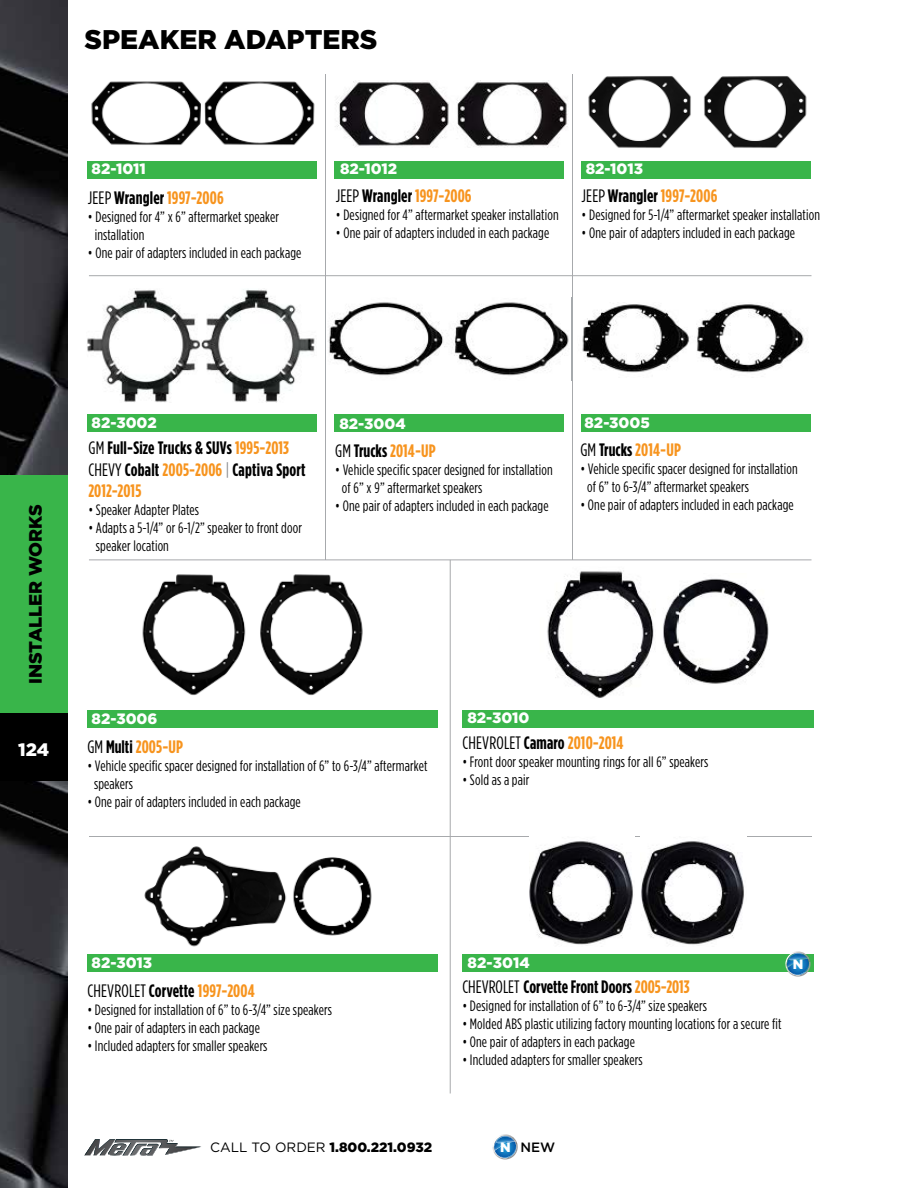
<style>
.page{position:relative;width:918px;height:1188px;background:#fff}
.page>*{position:absolute;margin:0;border:0;box-sizing:border-box;transform-origin:0 0}
.t1{font:900 27px "Gotham";color:#000}
.t2{font:700 18px/21.6px "Gotham Condensed";letter-spacing:.01em;color:#000}
.t3{font:700 18px "Gotham Condensed";letter-spacing:.01em;color:#f7941e}
.t4{font:18px "Gotham Condensed";letter-spacing:.01em;color:#000}
.t5{font:900 18px "Gotham";color:#000}
.t6{font:900 18px "Gotham";color:#fff}
.t7{font:15px/18px "Gotham Condensed";letter-spacing:.01em;color:#000}
.t8{font:900 15px "Gotham";color:#fff}
.t9{font:900 13.5px "Gotham";color:#000}
.t10{font:500 13.5px "Gotham";color:#000}
.t11{font:900 13.5px "Gotham";color:#fff}
.s1{font-weight:400;color:#000}
.s2{color:#000}
.s3{font-weight:400}
.s4{color:#f7941e}
.s5{font-weight:400;color:#808285}
.s6{font-weight:700}
.s7{font-weight:700;color:#f7941e}
.s8{font-weight:900;color:#fff}
</style>
<div class="page">
<img style="left:0;top:0;width:68px;height:1188px">
<div style="left:0;top:475px;width:68px;height:238px;background:#39b54a"></div>
<div style="left:0;top:713px;width:68px;height:67px;background:#000"></div>
<div style="left:87px;top:161px;width:230px;height:17px;background:#39b54a"></div>
<div style="left:334px;top:161px;width:230px;height:17px;background:#39b54a"></div>
<div style="left:581px;top:161px;width:229px;height:17px;background:#39b54a"></div>
<div style="left:87px;top:414px;width:230px;height:18px;background:#39b54a"></div>
<div style="left:334px;top:414px;width:230px;height:18px;background:#39b54a"></div>
<div style="left:581px;top:414px;width:229px;height:18px;background:#39b54a"></div>
<div style="left:87px;top:710px;width:351px;height:17px;background:#39b54a"></div>
<div style="left:87px;top:954px;width:351px;height:18px;background:#39b54a"></div>
<div style="left:462px;top:710px;width:351px;height:17px;background:#39b54a"></div>
<div style="left:462px;top:954px;width:351px;height:18px;background:#39b54a"></div>
<hr style="left:89px;top:275px;width:723px;height:1px;background:#a7a9ac">
<hr style="left:325px;top:74px;width:1px;height:486px;background:#a7a9ac">
<hr style="left:450px;top:560px;width:1px;height:533px;background:#a7a9ac">
<svg style="left:84px;top:1139px;width:117px;height:17px"></svg>
<hr style="left:89px;top:560px;width:723px;height:1px;background:#a7a9ac">
<hr style="left:89px;top:836px;width:723px;height:1px;background:#a7a9ac">
<img style="left:87px;top:290px;width:228px;height:112px">
<hr style="left:572px;top:74px;width:1px;height:485px;background:#a7a9ac">
<img style="left:678px;top:578px;width:92px;height:106px">
<img style="left:547px;top:571px;width:131px;height:127px">
<img style="left:142px;top:574px;width:221px;height:122px">
<img style="left:582px;top:304px;width:226px;height:69px">
<img style="left:328px;top:297px;width:244px;height:83px">
<img style="left:588px;top:76px;width:219px;height:72px">
<img style="left:335px;top:80px;width:233px;height:67px">
<img style="left:91px;top:81px;width:224px;height:64px">
<img style="left:144px;top:846px;width:228px;height:101px">
<img style="left:529px;top:841px;width:104px;height:104px">
<img style="left:641px;top:841px;width:103px;height:104px">
<svg style="left:493px;top:1134px;width:25px;height:26px"></svg>
<img style="left:496px;top:1136px;width:16px;height:6px">
<svg style="left:785px;top:951px;width:26px;height:26px"></svg>
<img style="left:789px;top:953px;width:16px;height:6px">
<h1 class="t1" style="left:84px;top:24px;width:295px">SPEAKER ADAPTERS</h1>
<p class="t8" style="left:92px;top:160px;width:56px">82-1011</p>
<p class="t8" style="left:340px;top:160px;width:59px">82-1012</p>
<p class="t3" style="left:88px;top:188px;width:137px"><span class="s1">JEEP</span> <span class="s2">Wrangler</span> 1997-2006</p>
<p class="t7" style="left:95px;top:207px;width:186px;text-indent:-7px">• Designed for 4” x 6” aftermarket speaker installation</p>
<p class="t7" style="left:88px;top:243px;width:215px">• One pair of adapters included in each package</p>
<p class="t3" style="left:336px;top:185px;width:137px"><span class="s1">JEEP</span> <span class="s2">Wrangler</span> 1997-2006</p>
<p class="t7" style="left:336px;top:205px;width:224px">• Designed for 4” aftermarket speaker installation</p>
<p class="t7" style="left:336px;top:223px;width:215px">• One pair of adapters included in each package</p>
<p class="t8" style="left:586px;top:160px;width:59px">82-1013</p>
<p class="t3" style="left:582px;top:185px;width:137px"><span class="s1">JEEP</span> <span class="s2">Wrangler</span> 1997-2006</p>
<p class="t7" style="left:582px;top:205px;width:240px">• Designed for 5-1/4” aftermarket speaker installation</p>
<p class="t7" style="left:582px;top:223px;width:215px">• One pair of adapters included in each package</p>
<p class="t5" style="left:25px;top:684px;width:182px;rotate:-90deg">INSTALLER WORKS</p>
<p class="t6" style="left:18px;top:739px;width:32px">124</p>
<p class="t8" style="left:92px;top:414px;width:67px">82-3002</p>
<p class="t2" style="left:88px;top:437px;width:219px"><span class="s3">GM</span> Full-Size Trucks &amp; SUVs <span class="s4">1995-2013<br></span><span class="s3">CHEVY</span> Cobalt <span class="s4">2005-2006</span> <span class="s5">|</span> Captiva Sport<br><span class="s4">2012-2015</span></p>
<p class="t7" style="left:88px;top:501px;width:112px">• Speaker Adapter Plates</p>
<p class="t7" style="left:96px;top:519px;width:207px;text-indent:-8px">• Adapts a 5-1/4” or 6-1/2” speaker to front door speaker location</p>
<p class="t8" style="left:339px;top:415px;width:68px">82-3004</p>
<p class="t8" style="left:585px;top:414px;width:67px">82-3005</p>
<p class="t3" style="left:335px;top:441px;width:102px"><span class="s1">GM</span> <span class="s2">Trucks</span> 2014-UP</p>
<p class="t7" style="left:342px;top:461px;width:212px;text-indent:-7px">• Vehicle specific spacer designed for installation of 6” x 9” aftermarket speakers</p>
<p class="t7" style="left:335px;top:497px;width:215px">• One pair of adapters included in each package</p>
<p class="t3" style="left:580px;top:439px;width:102px"><span class="s1">GM</span> <span class="s2">Trucks</span> 2014-UP</p>
<p class="t7" style="left:587px;top:459px;width:212px;text-indent:-7px">• Vehicle specific spacer designed for installation of 6” to 6-3/4” aftermarket speakers</p>
<p class="t7" style="left:580px;top:495px;width:215px">• One pair of adapters included in each package</p>
<p class="t8" style="left:92px;top:710px;width:67px">82-3006</p>
<p class="t8" style="left:87px;top:712px;width:38px">99-0</p>
<p class="t8" style="left:146px;top:712px;width:12px">0</p>
<p class="t8" style="left:467px;top:709px;width:64px">82-3010</p>
<p class="t3" style="left:87px;top:736px;width:97px"><span class="s1">GM</span> <span class="s2">Multi</span> 2005-UP</p>
<p class="t7" style="left:94px;top:756px;width:335px;text-indent:-7px">• Vehicle specific spacer designed for installation of 6” to 6-3/4” aftermarket speakers</p>
<p class="t7" style="left:87px;top:792px;width:215px">• One pair of adapters included in each package</p>
<p class="t4" style="left:462px;top:733px;width:163px">CHEVROLET<span class="s6">Camaro</span> <span class="s7">2010-2014</span></p>
<p class="t7" style="left:462px;top:752px;width:248px">• Front door speaker mounting rings for all 6” speakers</p>
<p class="t7" style="left:462px;top:770px;width:69px">• Sold as a pair</p>
<p class="t8" style="left:92px;top:954px;width:62px">82-3013</p>
<p class="t8" style="left:87px;top:956px;width:71px">99-0 00</p>
<p class="t8" style="left:467px;top:954px;width:64px">82-3014</p>
<p class="t11" style="left:793px;top:956px;width:12px">N</p>
<p class="t4" style="left:87px;top:981px;width:169px">CHEVROLET<span class="s6">Corvette</span> <span class="s7">1997-2004</span></p>
<p class="t7" style="left:87px;top:1000px;width:246px">• Designed for installation of 6” to 6-3/4” size speakers</p>
<p class="t7" style="left:87px;top:1018px;width:174px">• One pair of adapters in each package</p>
<p class="t7" style="left:87px;top:1036px;width:182px">• Included adapters for smaller speakers</p>
<p class="t2" style="left:462px;top:975px;width:229px"><span class="s3">CHEVROLET</span> Corvette Front Doors <span class="s4">2005-2013</span></p>
<p class="t7" style="left:462px;top:996px;width:246px">• Designed for installation of 6” to 6-3/4” size speakers</p>
<p class="t7" style="left:462px;top:1014px;width:321px">• Molded ABS plastic utilizing factory mounting locations for a secure fit</p>
<p class="t7" style="left:462px;top:1032px;width:174px">• One pair of adapters in each package</p>
<p class="t7" style="left:462px;top:1050px;width:182px">• Included adapters for smaller speakers</p>
<p class="t9" style="left:210px;top:1139px;width:224px"><span class="s3">CALL TO ORDER</span> 1.800.221.0932</p>
<p class="t10" style="left:500px;top:1140px;width:57px"><span class="s8">N</span> NEW</p>
</div>
